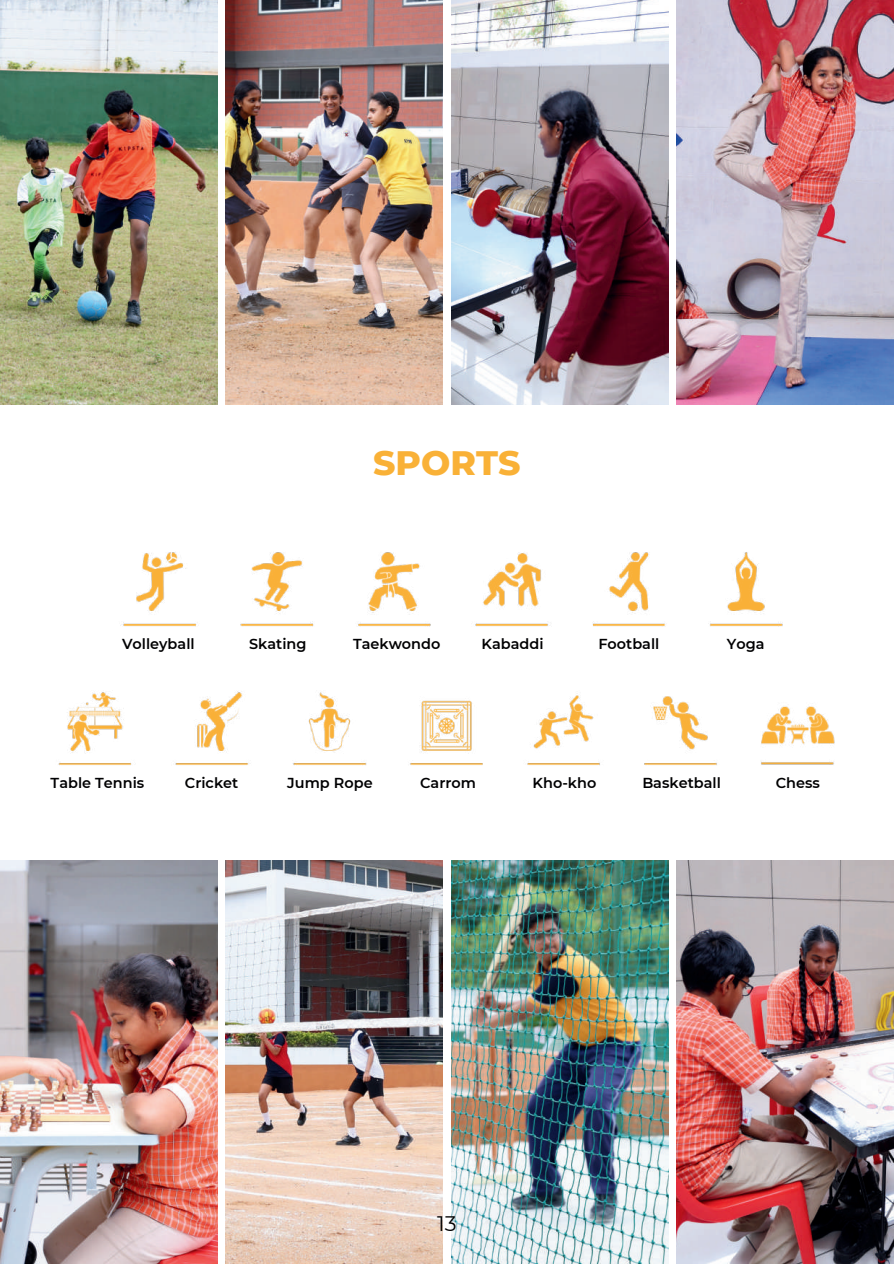
<style>
.page{position:relative;width:894px;height:1264px;background:#fff}
.page>*{position:absolute;margin:0;border:0;box-sizing:border-box;transform-origin:0 0}
.t1{font:800 34.65px "Montserrat";color:#f9b137}
.t2{font:21px "Montserrat";color:#000}
.t3{font:600 14.4px "Montserrat";color:#000002}
</style>
<div class="page">
<img style="left:0;top:0;width:217px;height:404px">
<img style="left:225px;top:0;width:217px;height:404px">
<img style="left:451px;top:0;width:217px;height:404px">
<img style="left:676px;top:0;width:217px;height:404px">
<img style="left:0;top:860px;width:217px;height:403px">
<img style="left:225px;top:908px;width:217px;height:355px">
<img style="left:451px;top:908px;width:217px;height:355px">
<img style="left:676px;top:860px;width:217px;height:403px">
<img style="left:33px;top:552px;width:827px;height:356px">
<h1 class="t1" style="left:373px;top:437px;width:149px">SPORTS</h1>
<p class="t3" style="left:122px;top:633px;width:74px">Volleyball</p>
<p class="t3" style="left:249px;top:633px;width:59px">Skating</p>
<p class="t3" style="left:353px;top:633px;width:89px">Taekwondo</p>
<p class="t3" style="left:481px;top:633px;width:63px">Kabaddi</p>
<p class="t3" style="left:598px;top:633px;width:62px">Football</p>
<p class="t3" style="left:726px;top:633px;width:39px">Yoga</p>
<p class="t3" style="left:51px;top:772px;width:95px">Table Tennis</p>
<p class="t3" style="left:185px;top:772px;width:55px">Cricket</p>
<p class="t3" style="left:287px;top:772px;width:87px">Jump Rope</p>
<p class="t3" style="left:420px;top:772px;width:57px">Carrom</p>
<p class="t3" style="left:532px;top:772px;width:65px">Kho-kho</p>
<p class="t3" style="left:642px;top:772px;width:80px">Basketball</p>
<p class="t3" style="left:775px;top:772px;width:46px">Chess</p>
<h2 class="t2" style="left:437px;top:1209px;width:21px">13</h2>
</div>
